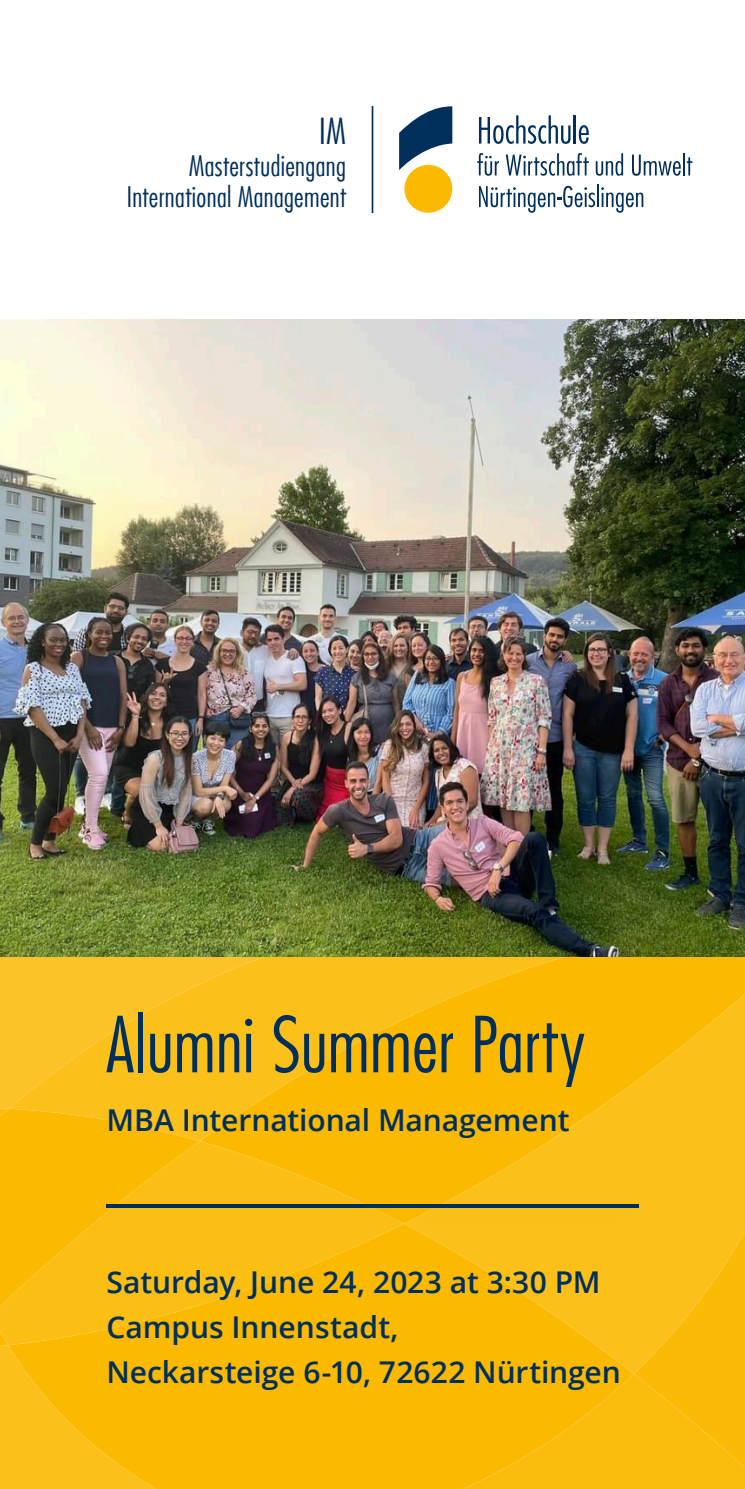
<style>
.page{position:relative;width:745px;height:1489px;background:#fff}
.page>*{position:absolute;margin:0;border:0;box-sizing:border-box;transform-origin:0 0}
.t1{font:300 condensed 75px "Futura Com";letter-spacing:.005em;color:#002f5c}
.t2{font:300 condensed 35.25px "Futura Com";color:#002f5c}
.t3{font:600 30px/45px "Open Sans";letter-spacing:-.005em;color:#002f5c}
.t4{font:300 condensed 27.75px/31.5px "Futura Com";letter-spacing:.015em;color:#002f5c;text-align:right}
</style>
<div class="page">
<img style="left:0;top:319px;width:744px;height:414px">
<img style="left:0;top:733px;width:744px;height:199px">
<div style="left:0;top:932px;width:744px;height:556px;background:#000;opacity:.05"></div>
<svg style="left:9px;top:957px;width:191px;height:149px;background:#fbc121"></svg>
<svg style="left:200px;top:957px;width:203px;height:184px;background:#fbbd11"></svg>
<svg style="left:403px;top:957px;width:230px;height:222px;background:#fbba05"></svg>
<svg style="left:200px;top:1141px;width:203px;height:38px;background:#fbba06"></svg>
<svg style="left:200px;top:1243px;width:433px;height:101px;background:#fbbb09"></svg>
<svg style="left:633px;top:957px;width:111px;height:387px;background:#fbbd12"></svg>
<svg style="left:0;top:1106px;width:200px;height:238px;background:#fbbb0a"></svg>
<svg style="left:0;top:1344px;width:744px;height:144px;background:#fbba05"></svg>
<div style="left:404px;top:165px;width:48px;height:48px;background:#fbb900;border-radius:50%"></div>
<svg style="left:399px;top:106px;width:53px;height:64px"></svg>
<svg style="left:479px;top:115px;width:91px;height:29px"></svg>
<hr style="left:573px;top:115px;width:2px;height:29px;background:#002f5c">
<svg style="left:578px;top:125px;width:10px;height:19px"></svg>
<svg style="left:477px;top:153px;width:21px;height:23px"></svg>
<svg style="left:505px;top:153px;width:83px;height:23px"></svg>
<svg style="left:595px;top:153px;width:27px;height:23px"></svg>
<svg style="left:632px;top:154px;width:48px;height:22px"></svg>
<hr style="left:682px;top:153px;width:2px;height:22px;background:#002f5c">
<svg style="left:686px;top:157px;width:6px;height:18px"></svg>
<svg style="left:479px;top:186px;width:115px;height:27px"></svg>
<hr style="left:596px;top:185px;width:2px;height:22px;background:#002f5c">
<svg style="left:601px;top:187px;width:42px;height:26px"></svg>
<hr style="left:371px;top:106px;width:2px;height:107px;background:#002f5c">
<div style="left:86px;top:1179px;width:583px;height:64px;background:#000;opacity:.05"></div>
<hr style="left:106px;top:1204px;width:532px;height:3px;background:#002f5c">
<p class="t2" style="left:319px;top:108px;width:28px">IM</p>
<p class="t4" style="left:127px;top:149px;width:220px">Masterstudiengang<br>International Management</p>
<h1 class="t1" style="left:106px;top:997px;width:479px">Alumni Summer Party</h1>
<p class="t3" style="left:106px;top:1096px;width:464px">MBA International Management</p>
<p class="t3" style="left:106px;top:1258px;width:515px">Saturday, June 24, 2023 at 3:30 PM<br>Campus Innenstadt,<br>Neckarsteige 6-10, 72622 Nürtingen</p>
</div>
